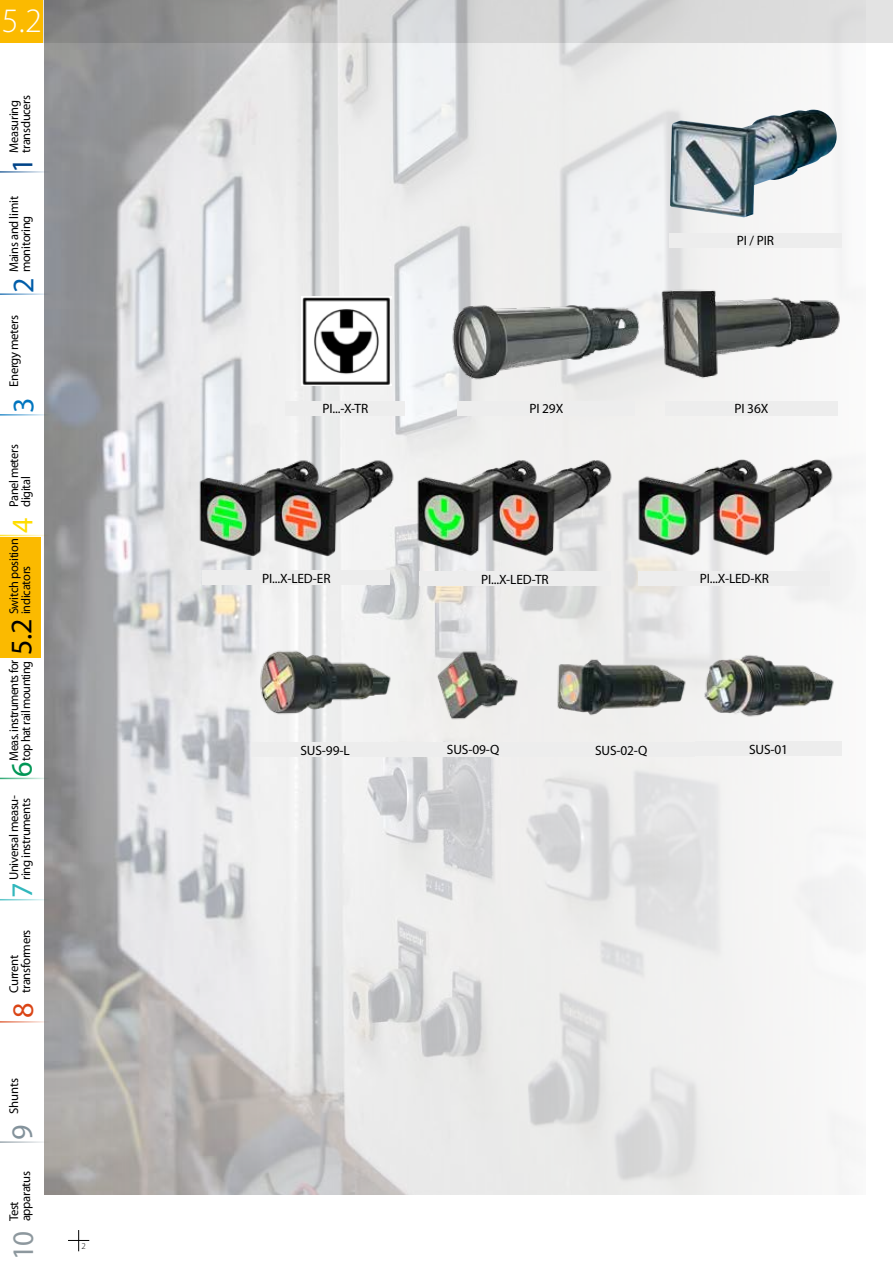
<style>
.page{position:relative;width:893px;height:1263px;background:#fff}
.page>*{position:absolute;margin:0;border:0;box-sizing:border-box;transform-origin:0 0}
.t1{font:300 34.35px "Myriad Pro";color:#fff}
.t2{font:30px "Myriad Pro";color:#000}
.t3{font:30px "Myriad Pro";color:#8d989e}
.t4{font:30px "Myriad Pro";color:#048}
.t5{font:30px "Myriad Pro";color:#005da9}
.t6{font:30px "Myriad Pro";color:#da4415}
.t7{font:30px "Myriad Pro";color:#83929b}
.t8{font:30px "Myriad Pro";color:#0075bf}
.t9{font:30px "Myriad Pro";color:#fd0}
.t10{font:30px "Myriad Pro";color:#009655}
.t11{font:30px "Myriad Pro";color:#31b7bc}
.t12{font:13.5px "Myriad Pro";letter-spacing:-.01em;color:#000}
.t13{font:12.75px/12px "Myriad Pro";letter-spacing:-.03em;color:#000}
.t14{font:300 9px "Myriad Pro";color:#000}
</style>
<div class="page">
<svg style="left:68px;top:1230px;width:21px;height:21px"></svg>
<div style="left:0;top:0;width:893px;height:43px;background:#e3e3e3"></div>
<div style="left:0;top:0;width:43px;height:43px;background:#fbba00"></div>
<div style="left:0;top:537px;width:40px;height:120px;background:#fbba00"></div>
<hr style="left:0;top:293px;width:50px;height:2px;background:#005da9">
<hr style="left:0;top:171px;width:50px;height:2px;background:#048">
<hr style="left:0;top:1021px;width:50px;height:2px;background:#da4415">
<hr style="left:0;top:1141px;width:50px;height:2px;background:#83929b">
<hr style="left:0;top:414px;width:50px;height:2px;background:#0075bf">
<hr style="left:0;top:535px;width:50px;height:1px;background:#fd0">
<hr style="left:0;top:778px;width:50px;height:1px;background:#009655">
<hr style="left:0;top:899px;width:50px;height:1px;background:#31b7bc">
<img style="left:45px;top:0;width:811px;height:1195px">
<div style="left:458px;top:401px;width:177px;height:14px;background:#ededed"></div>
<div style="left:669px;top:233px;width:172px;height:14px;background:#ededed"></div>
<div style="left:286px;top:401px;width:119px;height:14px;background:#ededed"></div>
<div style="left:665px;top:401px;width:173px;height:14px;background:#ededed"></div>
<div style="left:639px;top:571px;width:191px;height:14px;background:#ededed"></div>
<div style="left:419px;top:571px;width:192px;height:15px;background:#ededed"></div>
<div style="left:202px;top:570px;width:188px;height:15px;background:#ededed"></div>
<div style="left:695px;top:741px;width:147px;height:15px;background:#ededed"></div>
<div style="left:548px;top:742px;width:147px;height:15px;background:#ededed"></div>
<div style="left:399px;top:742px;width:148px;height:14px;background:#ededed"></div>
<img style="left:669px;top:110px;width:171px;height:108px">
<img style="left:450px;top:293px;width:192px;height:92px">
<img style="left:660px;top:282px;width:182px;height:103px">
<img style="left:302px;top:297px;width:90px;height:89px">
<img style="left:192px;top:455px;width:208px;height:101px">
<img style="left:411px;top:444px;width:208px;height:112px">
<img style="left:633px;top:432px;width:207px;height:124px">
<img style="left:695px;top:646px;width:147px;height:80px">
<img style="left:547px;top:650px;width:148px;height:76px">
<div style="left:251px;top:742px;width:148px;height:15px;background:#ededed"></div>
<img style="left:252px;top:639px;width:147px;height:88px">
<img style="left:427px;top:645px;width:96px;height:82px">
<h1 class="t1" style="left:2px;top:0;width:42px">5.2</h1>
<p class="t13" style="left:8px;top:153px;width:60px;rotate:-90deg">Measuring transducers</p>
<h2 class="t4" style="left:4px;top:173px;width:17px;rotate:-90deg">1</h2>
<p class="t13" style="left:8px;top:272px;width:78px;rotate:-90deg">Mains and limit monitoring</p>
<h2 class="t5" style="left:5px;top:293px;width:17px;rotate:-90deg">2</h2>
<p class="t13" style="left:8px;top:387px;width:73px;rotate:-90deg">Energy meters</p>
<h2 class="t8" style="left:5px;top:413px;width:17px;rotate:-90deg">3</h2>
<p class="t13" style="left:8px;top:507px;width:64px;rotate:-90deg">Panel meters digital</p>
<p class="t13" style="left:8px;top:614px;width:77px;rotate:-90deg">Switch position indicators</p>
<h2 class="t9" style="left:4px;top:533px;width:17px;rotate:-90deg">4</h2>
<h2 class="t2" style="left:3px;top:655px;width:38px;rotate:-90deg">5.2</h2>
<p class="t13" style="left:8px;top:761px;width:103px;rotate:-90deg">Meas. instruments for top hat rail mounting</p>
<p class="t13" style="left:8px;top:880px;width:87px;rotate:-90deg">Universal measu&shy;ring instruments</p>
<h2 class="t10" style="left:3px;top:776px;width:17px;rotate:-90deg">6</h2>
<h2 class="t11" style="left:3px;top:898px;width:17px;rotate:-90deg">7</h2>
<p class="t13" style="left:8px;top:993px;width:65px;rotate:-90deg">Current transformers</p>
<h2 class="t6" style="left:5px;top:1018px;width:17px;rotate:-90deg">8</h2>
<p class="t13" style="left:8px;top:1114px;width:38px;rotate:-90deg">Shunts</p>
<h2 class="t7" style="left:4px;top:1140px;width:17px;rotate:-90deg">9</h2>
<p class="t13" style="left:8px;top:1221px;width:52px;rotate:-90deg">Test apparatus</p>
<h2 class="t3" style="left:5px;top:1260px;width:30px;rotate:-90deg">10</h2>
<p class="t14" style="left:82px;top:1241px;width:6px">2</p>
<p class="t12" style="left:737px;top:232px;width:39px">PI / PIR</p>
<p class="t12" style="left:322px;top:400px;width:47px">PI...-X-TR</p>
<p class="t12" style="left:735px;top:400px;width:35px">PI 36X</p>
<p class="t12" style="left:529px;top:400px;width:35px">PI 29X</p>
<p class="t12" style="left:262px;top:570px;width:70px">PI...X-LED-ER</p>
<p class="t12" style="left:481px;top:571px;width:69px">PI...X-LED-TR</p>
<p class="t12" style="left:700px;top:570px;width:70px">PI...X-LED-KR</p>
<p class="t12" style="left:300px;top:742px;width:51px">SUS-99-L</p>
<p class="t12" style="left:447px;top:741px;width:54px">SUS-09-Q</p>
<p class="t12" style="left:595px;top:742px;width:54px">SUS-02-Q</p>
<p class="t12" style="left:749px;top:741px;width:41px">SUS-01</p>
</div>
